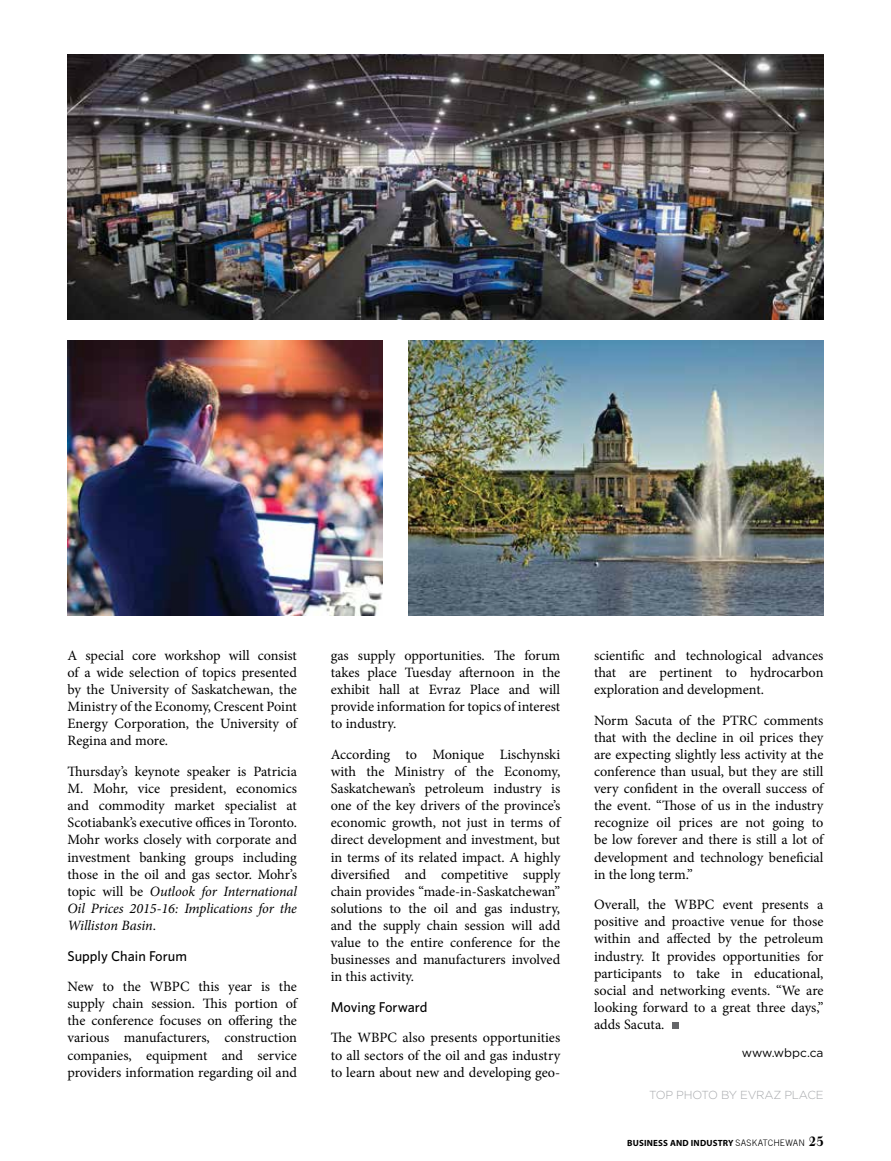
<style>
.page{position:relative;width:891px;height:1161px;background:#fff}
.page>*{position:absolute;margin:0;border:0;box-sizing:border-box;transform-origin:0 0}
.t1{font:14.25px/17.1px "Minion Pro";letter-spacing:-.005em;color:#000;text-align:justify}
.t2{font:500 14.25px "Whitney";color:#000}
.t3{font:12px "Gotham";color:#000}
.t4{font:300 11.7px "Gotham";letter-spacing:-.02em;color:#a7a9ac}
.t5{font:700 9px "Myriad Pro";letter-spacing:.02em;color:#000}
.s1{font-style:italic}
.s2{font-family:"Trade Gothic";font-weight:300}
.s3{font-family:"Justus";font-size:13.5px}
</style>
<div class="page">
<img style="left:408px;top:340px;width:416px;height:275px">
<img style="left:68px;top:340px;width:314px;height:275px">
<img style="left:68px;top:54px;width:756px;height:265px">
<div style="left:672px;top:1022px;width:6px;height:7px;background:#656669"></div>
<p class="t1" style="left:68px;top:647px;width:231px">A special core workshop will consist of a wide selection of topics presented by the University of Saskatchewan, the Ministry of the Economy, Crescent Point Energy Corporation, the University of Regina and more.</p>
<p class="t1" style="left:68px;top:763px;width:231px">Thursday’s keynote speaker is Patricia M. Mohr, vice president, economics and commodity market specialist at Scotiabank’s executive offices in Toronto.<br>Mohr works closely with corporate and investment banking groups including those in the oil and gas sector. Mohr’s topic will be <span class="s1">Outlook for International Oil Prices 2015-16: Implications for the Williston Basin</span>.</p>
<p class="t2" style="left:68px;top:947px;width:121px">supply chain Forum</p>
<p class="t1" style="left:68px;top:978px;width:231px">New to the WBPC this year is the supply chain session. This portion of the conference focuses on offering the various manufacturers, construction companies, equipment and service providers information regarding oil and</p>
<p class="t1" style="left:331px;top:647px;width:231px">gas supply opportunities. The forum takes place Tuesday afternoon in the exhibit hall at Evraz Place and will provide information for topics of interest to industry.</p>
<p class="t1" style="left:331px;top:746px;width:231px">According to Monique Lischynski with the Ministry of the Economy, Saskatchewan’s petroleum industry is one of the key drivers of the province’s economic growth, not just in terms of direct development and investment, but in terms of its related impact. A highly diversified and competitive supply chain provides “made-in-Saskatchewan” solutions to the oil and gas industry, and the supply chain session will add value to the entire conference for the businesses and manufacturers involved in this activity.</p>
<p class="t2" style="left:331px;top:998px;width:98px">Moving Forward</p>
<p class="t1" style="left:331px;top:1029px;width:231px">The WBPC also presents opportunities to all sectors of the oil and gas industry to learn about new and developing geo-</p>
<p class="t1" style="left:594px;top:647px;width:231px">scientific and technological advances that are pertinent to hydrocarbon exploration and development.</p>
<p class="t1" style="left:594px;top:712px;width:231px">Norm Sacuta of the PTRC comments that with the decline in oil prices they are expecting slightly less activity at the conference than usual, but they are still very confident in the overall success of the event. “Those of us in the industry recognize oil prices are not going to be low forever and there is still a lot of development and technology beneficial in the long term.”</p>
<p class="t1" style="left:594px;top:896px;width:231px">Overall, the WBPC event presents a positive and proactive venue for those within and affected by the petroleum industry. It provides opportunities for participants to take in educational, social and networking events. “We are looking forward to a great three days,” adds Sacuta.</p>
<p class="t3" style="left:742px;top:1047px;width:83px">www.wbpc.ca</p>
<p class="t4" style="left:649px;top:1088px;width:176px">TOP PHOTO BY EVRAZ PLACE</p>
<p class="t5" style="left:627px;top:1137px;width:198px">BUSINESS AND INDUSTRY <span class="s2">SASKATCHEWAN</span> <span class="s3">25</span></p>
</div>
